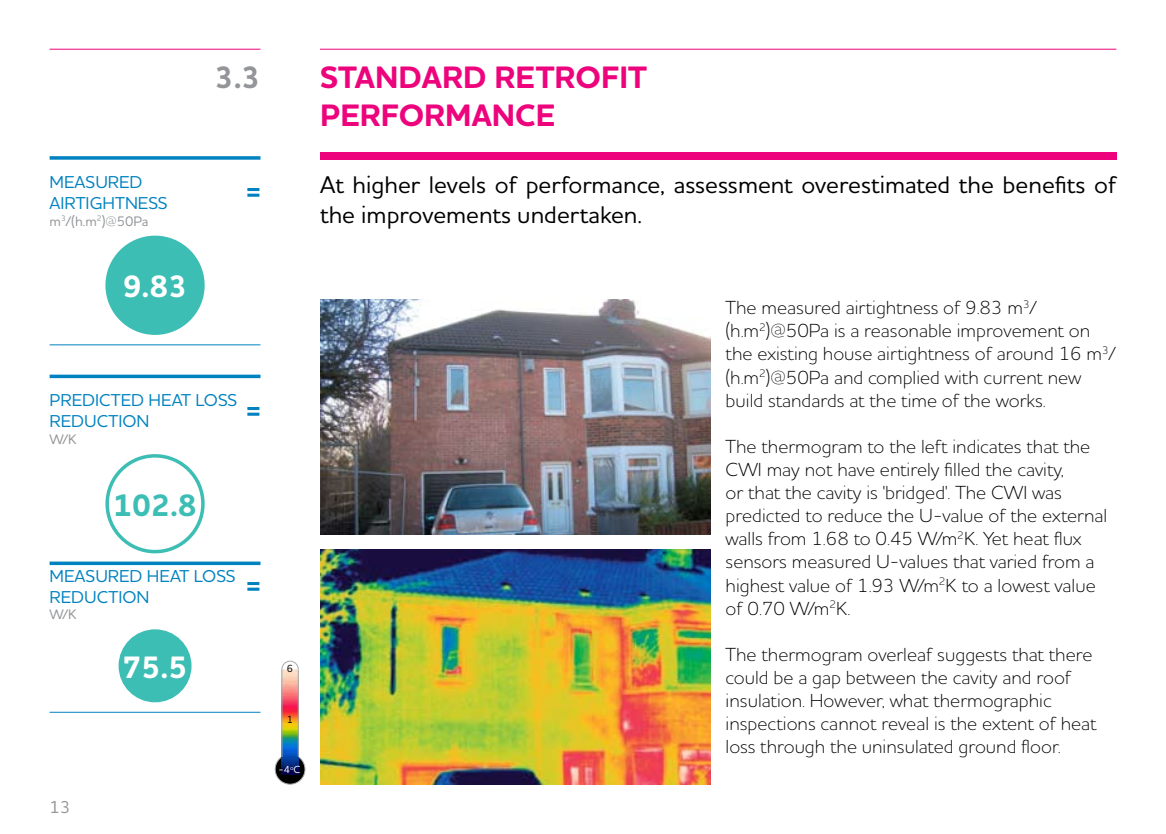
<style>
.page{position:relative;width:1166px;height:834px;background:#fff}
.page>*{position:absolute;margin:0;border:0;box-sizing:border-box;transform-origin:0 0}
.t1{font:700 31.5px/37.8px "Houschka Pro";color:#ed037c}
.t2{font:700 31.5px "Houschka Pro";color:#fff}
.t3{font:700 31.5px "Houschka Pro";color:#3cbeb4}
.t4{font:700 31.5px "Houschka Pro";color:#939598}
.t5{font:500 24.5px/29.4px "Houschka Pro";color:#000}
.t6{font:700 24.5px "Houschka Pro";color:#0082c0}
.t7{font:300 19.25px/23.1px "Houschka Pro";color:#000}
.t8{font:500 17.5px/21px "Houschka Pro";color:#0082c0}
.t9{font:500 17.5px "Houschka Pro";color:#939598}
.t10{font:500 14px "Houschka Pro";color:#939598}
.t11{font:500 10.5px "Houschka Pro";color:#fff}
.t12{font:500 10.5px "Houschka Pro";color:#000}
</style>
<div class="page">
<div style="left:105px;top:235px;width:100px;height:100px;background:#3cbeb4;border-radius:50%"></div>
<div style="left:282px;top:661px;width:16px;height:16px;border:1px solid #a7a9ac;border-radius:50%"></div>
<svg style="left:275px;top:754px;width:30px;height:30px"></svg>
<div style="left:275px;top:754px;width:30px;height:30px;border:1px solid #a7a9ac;border-radius:50%"></div>
<img style="left:282px;top:669px;width:16px;height:105px">
<hr style="left:282px;top:669px;width:1px;height:87px;background:#a7a9ac">
<hr style="left:298px;top:669px;width:1px;height:87px;background:#a7a9ac">
<svg style="left:50px;top:156px;width:210px;height:4px"></svg>
<hr style="left:50px;top:344px;width:210px;height:1px;background:#0082c0">
<hr style="left:320px;top:49px;width:796px;height:1px;background:#ed037c">
<hr style="left:50px;top:49px;width:210px;height:1px;background:#ed037c">
<div style="left:320px;top:152px;width:796px;height:8px;background:#ed037c"></div>
<div style="left:119px;top:629px;width:72px;height:73px;background:#3cbeb4;border-radius:50%"></div>
<div style="left:105px;top:454px;width:100px;height:99px;border:4px solid #3cbeb4;border-radius:50%"></div>
<svg style="left:50px;top:374px;width:210px;height:4px"></svg>
<svg style="left:50px;top:561px;width:210px;height:4px"></svg>
<hr style="left:50px;top:711px;width:210px;height:1px;background:#0082c0">
<img style="left:320px;top:299px;width:391px;height:235px">
<img style="left:320px;top:549px;width:391px;height:235px">
<h1 class="t4" style="left:215px;top:57px;width:47px">3.3</h1>
<p class="t8" style="left:50px;top:171px;width:120px">MEASURED<br>AIRTIGHTNESS</p>
<p class="t10" style="left:50px;top:212px;width:100px">m<sup>3</sup>/(h.m<sup>2</sup>)@50Pa</p>
<h1 class="t2" style="left:123px;top:266px;width:66px">9.83</h1>
<p class="t6" style="left:246px;top:177px;width:16px">=</p>
<p class="t8" style="left:50px;top:389px;width:189px">PREDICTED HEAT LOSS<br>REDUCTION</p>
<p class="t10" style="left:50px;top:430px;width:29px">W/K</p>
<p class="t6" style="left:246px;top:395px;width:16px">=</p>
<h1 class="t3" style="left:113px;top:484px;width:85px">102.8</h1>
<p class="t8" style="left:50px;top:564px;width:187px">MEASURED HEAT LOSS<br>REDUCTION</p>
<p class="t10" style="left:50px;top:605px;width:29px">W/K</p>
<p class="t6" style="left:246px;top:570px;width:16px">=</p>
<h1 class="t2" style="left:123px;top:646px;width:66px">75.5</h1>
<p class="t9" style="left:50px;top:795px;width:23px">13</p>
<h1 class="t1" style="left:320px;top:59px;width:329px">STANDARD RETROFIT<br>PERFORMANCE</h1>
<p class="t5" style="left:320px;top:169px;width:798px">At higher levels of performance, assessment overestimated the benefits of the improvements undertaken.</p>
<p class="t12" style="left:287px;top:661px;width:8px">6</p>
<p class="t12" style="left:287px;top:712px;width:8px">1</p>
<p class="t11" style="left:279px;top:762px;width:23px">-4<sup>o</sup>C</p>
<p class="t7" style="left:725px;top:295px;width:391px">The measured airtightness of 9.83 m<sup>3</sup>/ (h.m<sup>2</sup>)@50Pa is a reasonable improvement on the existing house airtightness of around 16 m<sup>3</sup>/ (h.m<sup>2</sup>)@50Pa and complied with current new build standards at the time of the works.</p>
<p class="t7" style="left:725px;top:434px;width:383px">The thermogram to the left indicates that the CWI may not have entirely filled the cavity,<br>or that the cavity is 'bridged'. The CWI was predicted to reduce the U-value of the external walls from 1.68 to 0.45 W/m<sup>2</sup>K. Yet heat flux sensors measured U-values that varied from a highest value of 1.93 W/m<sup>2</sup>K to a lowest value of 0.70 W/m<sup>2</sup>K.</p>
<p class="t7" style="left:725px;top:642px;width:372px">The thermogram overleaf suggests that there could be a gap between the cavity and roof insulation. However, what thermographic inspections cannot reveal is the extent of heat loss through the uninsulated ground floor.</p>
</div>
